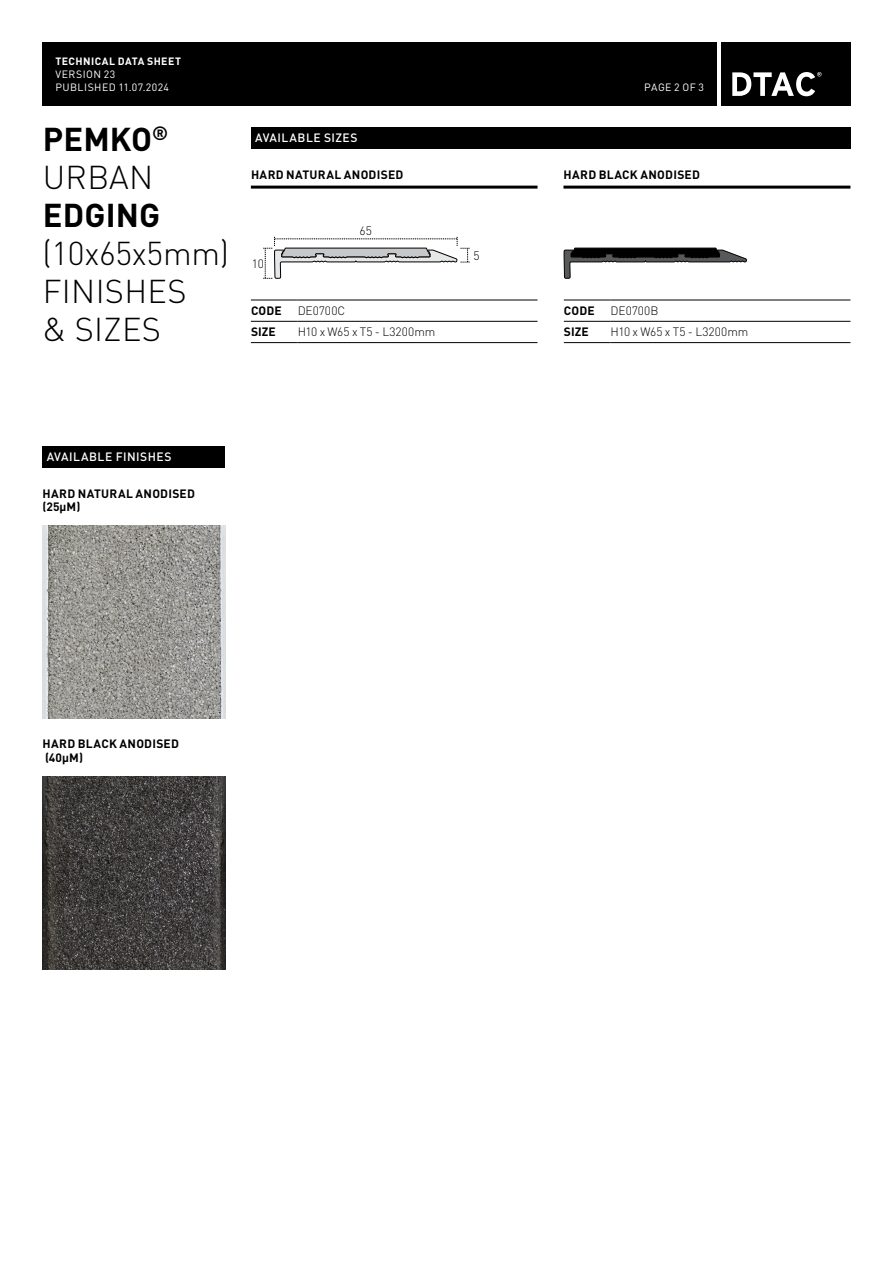
<style>
.page{position:relative;width:893px;height:1263px;background:#fff}
.page>*{position:absolute;margin:0;border:0;box-sizing:border-box;transform-origin:0 0}
.t1{font:300 32.7px/38.1px "DIN Pro";letter-spacing:.01em;color:#000}
.t2{font:700 32.7px/38.1px "DIN Pro";letter-spacing:.005em;color:#000}
.t3{font:700 12px/13.5px "DIN Pro";letter-spacing:.02em;color:#000}
.t4{font:300 12px "DIN Pro";color:#000}
.t5{font:500 12px "DIN Pro";letter-spacing:.035em;color:#fff}
.t6{font:10.5px/12.8px "DIN Pro";letter-spacing:.04em;color:#fff}
.t7{font:700 10.5px "DIN Pro";letter-spacing:.04em;color:#fff}
.s1{font-weight:300}
</style>
<div class="page">
<div style="left:43px;top:43px;width:674px;height:63px;background:#000"></div>
<div style="left:721px;top:43px;width:129px;height:63px;background:#000"></div>
<svg style="left:732px;top:72px;width:90px;height:24px"></svg>
<img style="left:43px;top:525px;width:182px;height:194px">
<img style="left:43px;top:776px;width:182px;height:193px">
<svg style="left:564px;top:248px;width:183px;height:31px"></svg>
<svg style="left:263px;top:237px;width:207px;height:42px"></svg>
<hr style="left:251px;top:186px;width:286px;height:3px;background:#000">
<hr style="left:563px;top:186px;width:287px;height:3px;background:#000">
<hr style="left:251px;top:300px;width:47px;height:1px;background:#000">
<hr style="left:298px;top:300px;width:239px;height:1px;background:#000">
<hr style="left:251px;top:321px;width:47px;height:1px;background:#000">
<hr style="left:298px;top:321px;width:239px;height:1px;background:#000">
<hr style="left:251px;top:342px;width:47px;height:1px;background:#000">
<hr style="left:298px;top:342px;width:239px;height:1px;background:#000">
<hr style="left:564px;top:300px;width:47px;height:1px;background:#000">
<hr style="left:611px;top:300px;width:239px;height:1px;background:#000">
<hr style="left:564px;top:321px;width:47px;height:1px;background:#000">
<hr style="left:611px;top:321px;width:239px;height:1px;background:#000">
<hr style="left:564px;top:342px;width:47px;height:1px;background:#000">
<hr style="left:611px;top:342px;width:239px;height:1px;background:#000">
<div style="left:251px;top:128px;width:599px;height:21px;background:#000"></div>
<div style="left:43px;top:446px;width:182px;height:22px;background:#000"></div>
<p class="t7" style="left:55px;top:53px;width:127px">TECHNICAL DATA SHEET</p>
<p class="t6" style="left:55px;top:67px;width:115px">VERSION 23<br>PUBLISHED 11.07.2024</p>
<h1 class="t2" style="left:43px;top:116px;width:127px">PEMKO<sup>®<br></sup><span class="s1">URBAN</span></h1>
<h1 class="t2" style="left:43px;top:192px;width:119px">EDGING</h1>
<h1 class="t1" style="left:43px;top:231px;width:188px">(10x65x5mm)<br>FINISHES<br>&amp; SIZES</h1>
<p class="t5" style="left:255px;top:128px;width:104px">AVAILABLE SIZES</p>
<p class="t6" style="left:644px;top:80px;width:61px">PAGE 2 OF 3</p>
<p class="t3" style="left:251px;top:166px;width:154px">HARD NATURAL ANODISED</p>
<p class="t3" style="left:564px;top:166px;width:138px">HARD BLACK ANODISED</p>
<p class="t4" style="left:252px;top:254px;width:14px">10</p>
<p class="t4" style="left:360px;top:221px;width:14px">65</p>
<p class="t3" style="left:251px;top:302px;width:32px">CODE</p>
<p class="t4" style="left:298px;top:301px;width:49px">DE0700C</p>
<p class="t3" style="left:251px;top:324px;width:26px">SIZE</p>
<p class="t4" style="left:298px;top:323px;width:139px">H10 x W65 x T5 - L3200mm</p>
<p class="t4" style="left:473px;top:246px;width:8px">5</p>
<p class="t3" style="left:564px;top:302px;width:32px">CODE</p>
<p class="t4" style="left:611px;top:301px;width:49px">DE0700B</p>
<p class="t3" style="left:564px;top:324px;width:26px">SIZE</p>
<p class="t4" style="left:611px;top:323px;width:139px">H10 x W65 x T5 - L3200mm</p>
<p class="t5" style="left:47px;top:447px;width:126px">AVAILABLE FINISHES</p>
<p class="t3" style="left:43px;top:485px;width:154px">HARD NATURAL ANODISED (25µM)</p>
<p class="t3" style="left:43px;top:736px;width:138px">HARD BLACK ANODISED (40µM)</p>
</div>
